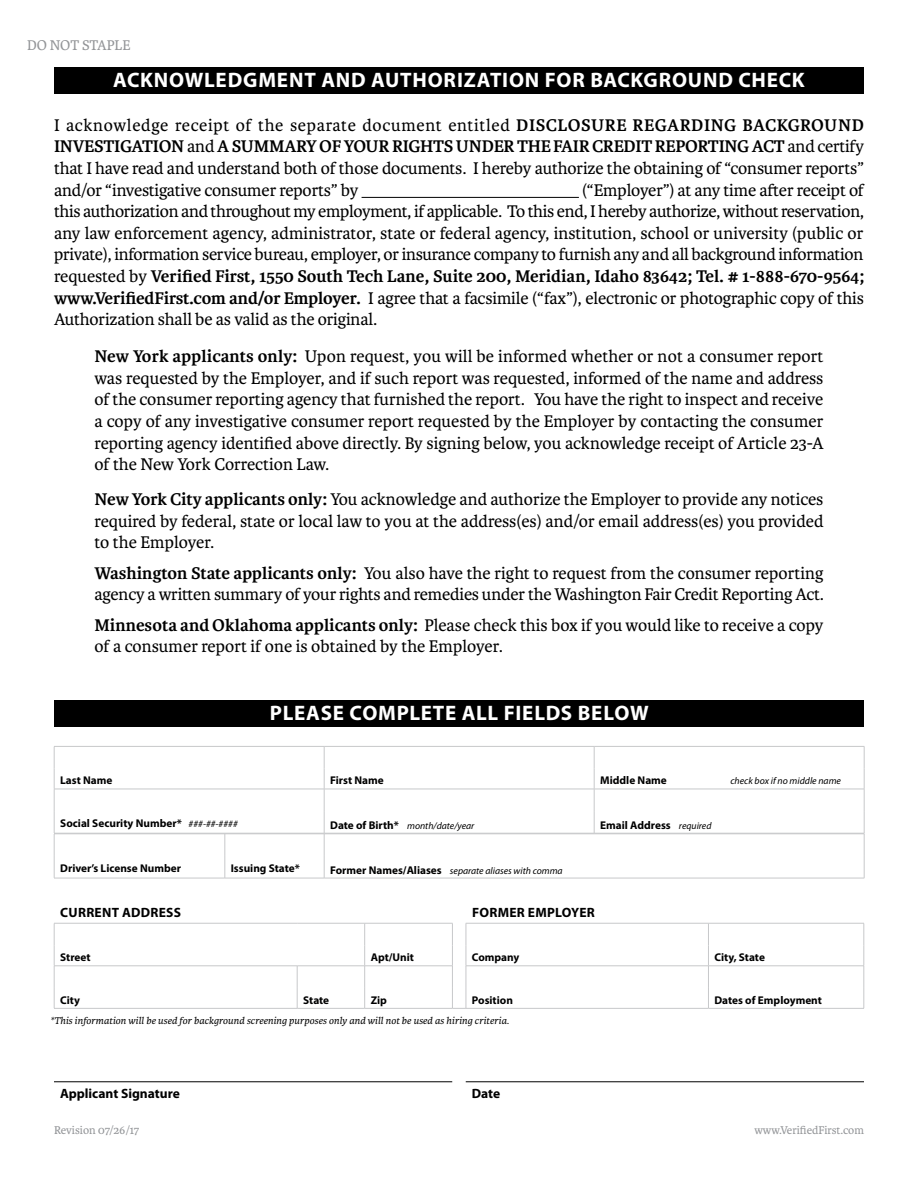
<style>
.page{position:relative;width:918px;height:1188px;background:#fff}
.page>*{position:absolute;margin:0;border:0;box-sizing:border-box;transform-origin:0 0}
.t1{font:700 21px "Myriad Pro";letter-spacing:.035em;color:#fff}
.Legal_Text{font:18px/21.6px "Karmina";letter-spacing:-.01em;color:#000;text-align:justify}
.t2{font:15px "Karmina";color:#939598}
.t3{font:700 13.5px "Myriad Pro";letter-spacing:.005em;color:#000}
.t4{font:12px "Karmina";color:#939598}
.t5{font:700 11.25px "Myriad Pro";color:#000}
.Legal_Text-2{font:italic 10.5px "Karmina";color:#000}
.t6{font:italic 9.75px "Myriad Pro";color:#000}
.s1{font-weight:700}
.s2{font-weight:400;font-style:italic;font-size:9.75px}
.s3{font-weight:700;font-style:normal;font-size:11.25px}
</style>
<div class="page">
<hr style="left:362px;top:197px;width:217px;height:1px;background:#000">
<hr style="left:54px;top:746px;width:270px;height:1px;background:#c7c8ca">
<hr style="left:324px;top:746px;width:270px;height:1px;background:#c7c8ca">
<hr style="left:594px;top:746px;width:270px;height:1px;background:#c7c8ca">
<hr style="left:54px;top:789px;width:270px;height:1px;background:#c7c8ca">
<hr style="left:324px;top:789px;width:270px;height:1px;background:#c7c8ca">
<hr style="left:594px;top:789px;width:270px;height:1px;background:#c7c8ca">
<svg style="left:594px;top:747px;width:1px;height:86px"></svg>
<hr style="left:54px;top:833px;width:270px;height:1px;background:#c7c8ca">
<hr style="left:324px;top:833px;width:270px;height:1px;background:#c7c8ca">
<hr style="left:594px;top:833px;width:270px;height:1px;background:#c7c8ca">
<hr style="left:54px;top:834px;width:171px;height:1px;background:#c7c8ca">
<hr style="left:225px;top:834px;width:99px;height:1px;background:#c7c8ca">
<hr style="left:324px;top:834px;width:540px;height:1px;background:#c7c8ca">
<svg style="left:54px;top:747px;width:1px;height:131px"></svg>
<svg style="left:225px;top:834px;width:1px;height:44px"></svg>
<svg style="left:324px;top:747px;width:1px;height:131px"></svg>
<svg style="left:864px;top:747px;width:1px;height:131px"></svg>
<hr style="left:54px;top:878px;width:171px;height:1px;background:#c7c8ca">
<hr style="left:225px;top:878px;width:99px;height:1px;background:#c7c8ca">
<hr style="left:324px;top:878px;width:540px;height:1px;background:#c7c8ca">
<hr style="left:466px;top:923px;width:242px;height:1px;background:#c7c8ca">
<hr style="left:708px;top:923px;width:156px;height:1px;background:#c7c8ca">
<hr style="left:54px;top:966px;width:243px;height:1px;background:#c7c8ca">
<hr style="left:297px;top:966px;width:68px;height:1px;background:#c7c8ca">
<hr style="left:365px;top:966px;width:88px;height:1px;background:#c7c8ca">
<hr style="left:466px;top:966px;width:242px;height:1px;background:#c7c8ca">
<hr style="left:708px;top:966px;width:156px;height:1px;background:#c7c8ca">
<svg style="left:54px;top:924px;width:1px;height:84px"></svg>
<svg style="left:297px;top:966px;width:1px;height:42px"></svg>
<svg style="left:364px;top:924px;width:1px;height:84px"></svg>
<svg style="left:452px;top:923px;width:15px;height:86px"></svg>
<svg style="left:708px;top:924px;width:1px;height:84px"></svg>
<svg style="left:864px;top:924px;width:1px;height:84px"></svg>
<hr style="left:54px;top:1008px;width:243px;height:1px;background:#c7c8ca">
<hr style="left:297px;top:1008px;width:68px;height:1px;background:#c7c8ca">
<hr style="left:365px;top:1008px;width:87px;height:1px;background:#c7c8ca">
<hr style="left:466px;top:1008px;width:242px;height:1px;background:#c7c8ca">
<hr style="left:708px;top:1008px;width:156px;height:1px;background:#c7c8ca">
<hr style="left:54px;top:923px;width:243px;height:1px;background:#c7c8ca">
<hr style="left:297px;top:923px;width:68px;height:1px;background:#c7c8ca">
<hr style="left:365px;top:923px;width:88px;height:1px;background:#c7c8ca">
<hr style="left:54px;top:1081px;width:398px;height:1px;background:#000">
<hr style="left:466px;top:1081px;width:398px;height:1px;background:#000">
<div style="left:54px;top:700px;width:810px;height:27px;background:#000"></div>
<div style="left:54px;top:67px;width:810px;height:27px;background:#000"></div>
<p class="t2" style="left:27px;top:37px;width:105px">DO NOT STAPLE</p>
<p class="t1" style="left:113px;top:66px;width:693px">ACKNOWLEDGMENT AND AUTHORIZATION FOR BACKGROUND CHECK</p>
<p class="Legal_Text" style="left:54px;top:114px;width:812px">I acknowledge receipt of the separate document entitled <span class="s1">DISCLOSURE REGARDING BACKGROUND INVESTIGATION</span> and <span class="s1">A SUMMARY OF YOUR RIGHTS UNDER THE FAIR CREDIT REPORTING ACT</span> and certify that I have read and understand both of those documents. I hereby authorize the obtaining of “consumer reports” and/or “investigative consumer reports” by</p>
<p class="Legal_Text" style="left:54px;top:179px;width:812px;text-indent:528px">(“Employer”) at any time after receipt of this authorization and throughout my employment, if applicable. To this end, I hereby authorize, without reservation, any law enforcement agency, administrator, state or federal agency, institution, school or university (public or private), information service bureau, employer, or insurance company to furnish any and all background information requested by <span class="s1">Verified First, 1550 South Tech Lane, Suite 200, Meridian, Idaho 83642; Tel. # 1-888-670-9564; www.VerifiedFirst.com and/or Employer.</span> I agree that a facsimile (“fax”), electronic or photographic copy of this Authorization shall be as valid as the original.</p>
<p class="Legal_Text" style="left:94px;top:346px;width:731px"><span class="s1">New York applicants only:</span> Upon request, you will be informed whether or not a consumer report was requested by the Employer, and if such report was requested, informed of the name and address of the consumer reporting agency that furnished the report. You have the right to inspect and receive a copy of any investigative consumer report requested by the Employer by contacting the consumer reporting agency identified above directly. By signing below, you acknowledge receipt of Article 23-A of the New York Correction Law.</p>
<p class="Legal_Text" style="left:94px;top:489px;width:731px"><span class="s1">New York City applicants only:</span> You acknowledge and authorize the Employer to provide any notices required by federal, state or local law to you at the address(es) and/or email address(es) you provided to the Employer.</p>
<p class="Legal_Text" style="left:94px;top:562px;width:731px"><span class="s1">Washington State applicants only:</span> You also have the right to request from the consumer reporting agency a written summary of your rights and remedies under the Washington Fair Credit Reporting Act.</p>
<p class="Legal_Text" style="left:94px;top:614px;width:731px"><span class="s1">Minnesota and Oklahoma applicants only:</span> Please check this box if you would like to receive a copy of a consumer report if one is obtained by the Employer.</p>
<p class="t1" style="left:270px;top:700px;width:380px">PLEASE COMPLETE ALL FIELDS BELOW</p>
<p class="t5" style="left:60px;top:773px;width:54px">Last Name</p>
<p class="t5" style="left:330px;top:773px;width:55px">First Name</p>
<p class="t5" style="left:600px;top:773px;width:68px">Middle Name</p>
<p class="t6" style="left:731px;top:775px;width:112px">check box if no middle name</p>
<p class="t5" style="left:60px;top:816px;width:179px">Social Security Number* <span class="s2">###-##-####</span></p>
<p class="t6" style="left:330px;top:819px;width:146px"><span class="s3">Date of Birth*</span> month/date/year</p>
<p class="t5" style="left:600px;top:818px;width:113px">Email Address <span class="s2">required</span></p>
<p class="t5" style="left:60px;top:861px;width:122px">Driver’s License Number</p>
<p class="t5" style="left:231px;top:861px;width:71px">Issuing State*</p>
<p class="t6" style="left:330px;top:864px;width:234px"><span class="s3">Former Names/Aliases</span> separate aliases with comma</p>
<p class="t3" style="left:60px;top:904px;width:122px">CURRENT ADDRESS</p>
<p class="t3" style="left:472px;top:904px;width:124px">FORMER EMPLOYER</p>
<p class="t5" style="left:60px;top:950px;width:32px">Street</p>
<p class="t5" style="left:371px;top:950px;width:45px">Apt/Unit</p>
<p class="t5" style="left:472px;top:950px;width:49px">Company</p>
<p class="t5" style="left:714px;top:950px;width:52px">City, State</p>
<p class="t5" style="left:60px;top:993px;width:21px">City</p>
<p class="t5" style="left:303px;top:993px;width:28px">State</p>
<p class="t5" style="left:371px;top:993px;width:18px">Zip</p>
<p class="t5" style="left:472px;top:993px;width:43px">Position</p>
<p class="t5" style="left:714px;top:993px;width:109px">Dates of Employment</p>
<p class="Legal_Text-2" style="left:50px;top:1015px;width:461px">*This information will be used for background screening purposes only and will not be used as hiring criteria.</p>
<p class="t3" style="left:60px;top:1085px;width:121px">Applicant Signature</p>
<p class="t3" style="left:472px;top:1085px;width:30px">Date</p>
<p class="t4" style="left:54px;top:1123px;width:87px">Revision 07/26/17</p>
<p class="t4" style="left:754px;top:1123px;width:111px">www.VerifiedFirst.com</p>
</div>
